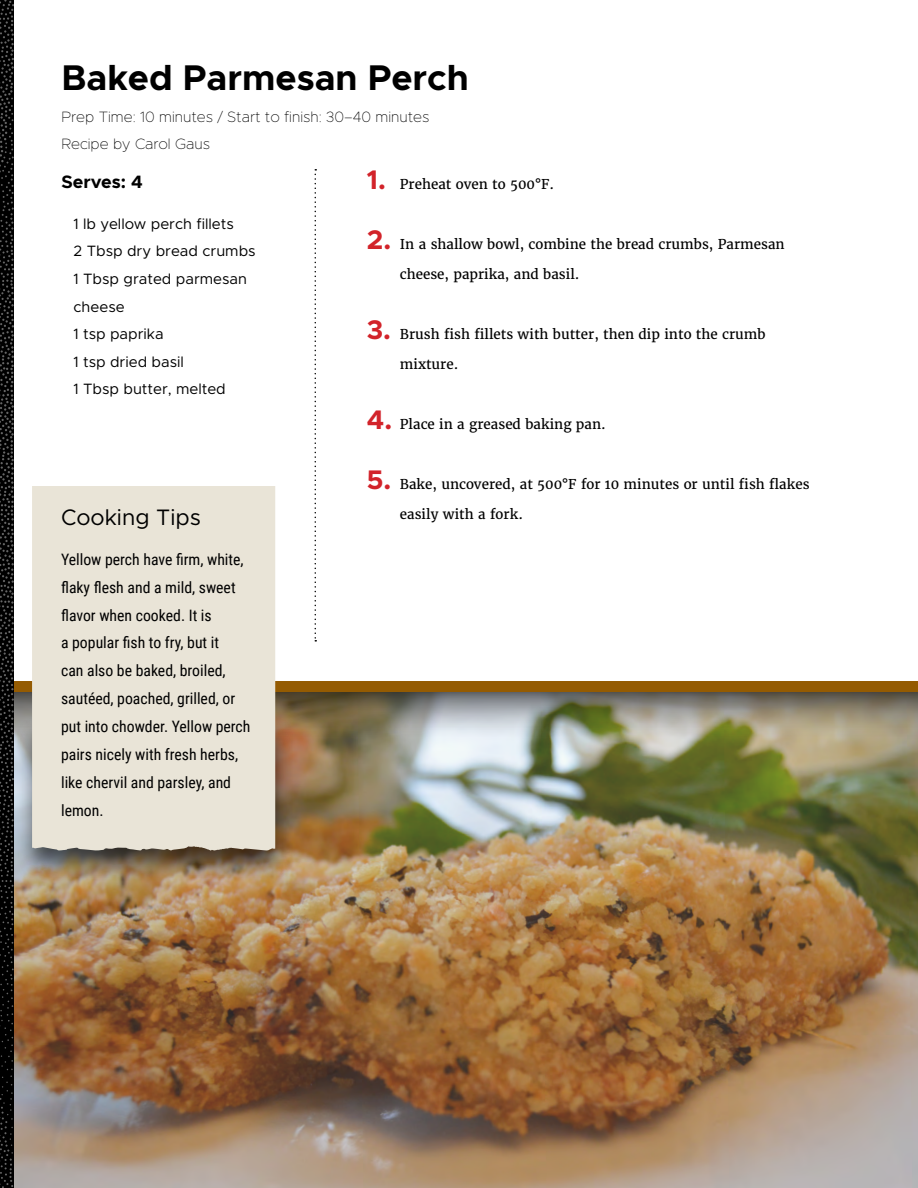
<style>
.page{position:relative;width:918px;height:1188px;background:#fff}
.page>*{position:absolute;margin:0;border:0;box-sizing:border-box;transform-origin:0 0}
.t1{font:700 35.85px "Metropolis";color:#000}
.t2{font:22.5px "Metropolis";color:#000}
.t3{font:700 18px "Metropolis";color:#000}
.t4{font:15.75px/27.9px "Roboto Condensed";color:#000}
.Recipe_Ingredients{font:15px/27.6px "Metropolis";color:#000}
.t5{font:100 15px/27.6px "Metropolis";color:#000}
.t6{font:13.5px "Merriweather";color:#000}
.s1{font-family:"Metropolis";font-weight:700;font-size:27px;color:#d2232a}
</style>
<div class="page">
<svg style="left:315px;top:169px;width:1px;height:473px"></svg>
<img style="left:14px;top:742px;width:904px;height:446px">
<img style="left:14px;top:692px;width:904px;height:50px">
<div style="left:1px;top:682px;width:917px;height:10px;background:#945b02"></div>
<div style="left:16px;top:715px;width:278px;height:167px;background:#000;opacity:.61"></div>
<div style="left:32px;top:486px;width:243px;height:365px;background:#e9e4d7"></div>
<svg style="left:0;top:0;width:14px;height:1188px;background:#101010"></svg>
<p class="t1" style="left:62px;top:55px;width:409px">Baked Parmesan Perch</p>
<p class="t5" style="left:62px;top:103px;width:369px">Prep Time: 10 minutes / Start to finish: 30–40 minutes<br>Recipe by Carol Gaus</p>
<p class="t3" style="left:62px;top:170px;width:83px">Serves: 4</p>
<p class="Recipe_Ingredients" style="left:74px;top:210px;width:162px">1 lb yellow perch fillets</p>
<p class="Recipe_Ingredients" style="left:74px;top:237px;width:184px">2 Tbsp dry bread crumbs</p>
<p class="Recipe_Ingredients" style="left:74px;top:265px;width:175px">1 Tbsp grated parmesan cheese</p>
<p class="Recipe_Ingredients" style="left:74px;top:320px;width:92px">1 tsp paprika</p>
<p class="Recipe_Ingredients" style="left:74px;top:348px;width:112px">1 tsp dried basil</p>
<p class="Recipe_Ingredients" style="left:74px;top:375px;width:154px">1 Tbsp butter, melted</p>
<p class="t6" style="left:367px;top:176px;width:189px"><span class="s1">1.</span> Preheat oven to 500°F.</p>
<p class="t6" style="left:367px;top:236px;width:419px"><span class="s1">2.</span> In a shallow bowl, combine the bread crumbs, Parmesan</p>
<p class="t6" style="left:400px;top:266px;width:181px">cheese, paprika, and basil.</p>
<p class="t6" style="left:367px;top:326px;width:400px"><span class="s1">3.</span> Brush fish fillets with butter, then dip into the crumb</p>
<p class="t6" style="left:400px;top:356px;width:60px">mixture.</p>
<p class="t6" style="left:367px;top:416px;width:240px"><span class="s1">4.</span> Place in a greased baking pan.</p>
<p class="t6" style="left:367px;top:476px;width:444px"><span class="s1">5.</span> Bake, uncovered, at 500°F for 10 minutes or until fish flakes</p>
<p class="t2" style="left:61px;top:503px;width:141px">Cooking Tips</p>
<p class="t6" style="left:400px;top:506px;width:125px">easily with a fork.</p>
<p class="t4" style="left:61px;top:545px;width:191px">Yellow perch have firm, white, flaky flesh and a mild, sweet flavor when cooked. It is<br>a popular fish to fry, but it<br>can also be baked, broiled, sautéed, poached, grilled, or put into chowder. Yellow perch pairs nicely with fresh herbs, like chervil and parsley, and lemon.</p>
</div>
